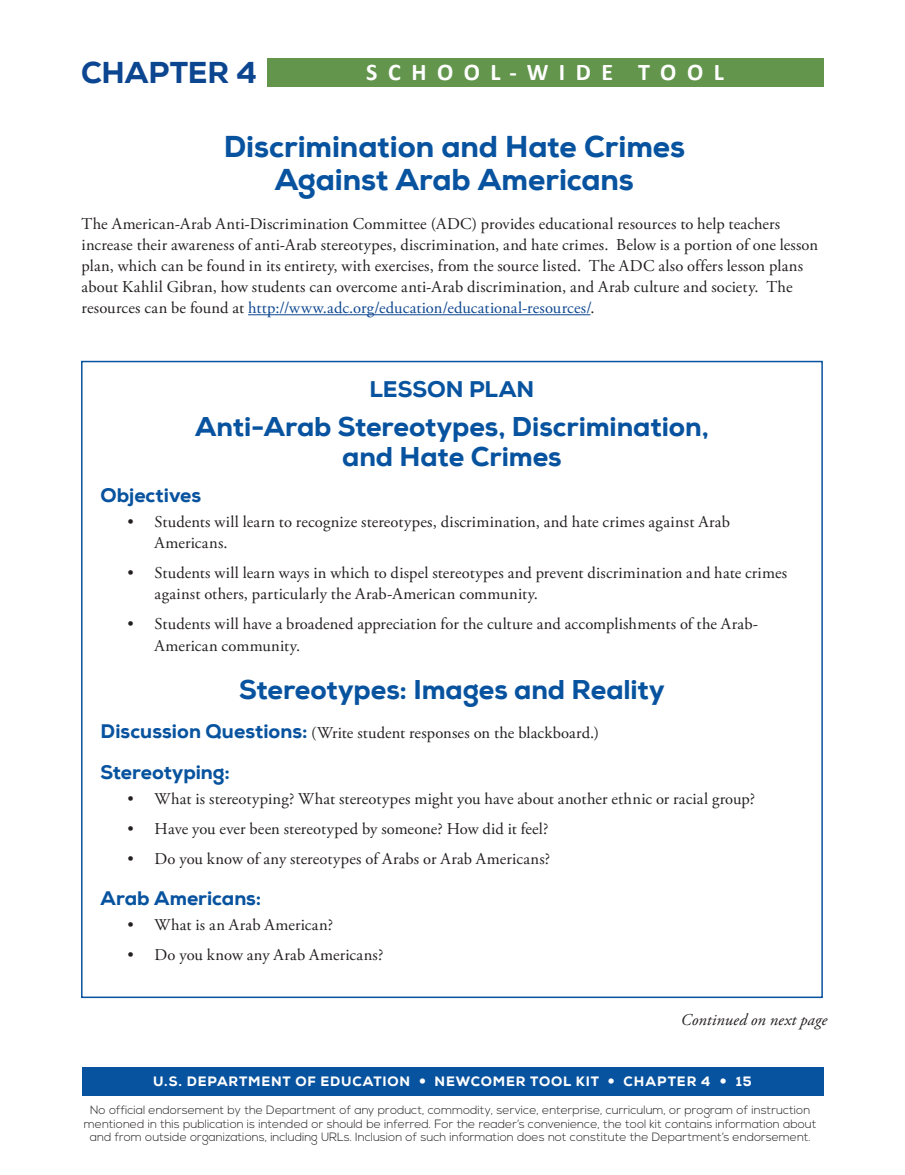
<style>
.page{position:relative;width:905px;height:1175px;background:#fff}
.page>*{position:absolute;margin:0;border:0;box-sizing:border-box;transform-origin:0 0}
.t1{font:800 30px/33px "Nexa";letter-spacing:-.005em;color:#08539f;text-align:center}
.t2{font:800 30px "Nexa";color:#0d4690}
.t3{font:800 27px/30px "Nexa";letter-spacing:-.005em;color:#08539f;text-align:center}
.t4{font:700 24px "Calibri";letter-spacing:.44em;color:#fff}
.t5{font:800 22.5px "Nexa";color:#08539f}
.t6{font:800 19.5px "Nexa";color:#08539f}
.t7{font:16.5px/21px "Adobe Garamond Pro";letter-spacing:.01em;color:#231f20}
.t8{font:italic 16.5px "Adobe Garamond Pro";letter-spacing:.01em;color:#231f20}
.t9{font:800 13.5px "Nexa";letter-spacing:.06em;color:#fff}
.t10{font:800 13.5px "Nexa";letter-spacing:.08em;color:#fff}
.t11{font:300 12px/13.5px "Nexa";color:#231f20;text-align:center}
.s1{color:#0d4690}
</style>
<div class="page">
<div style="left:266px;top:58px;width:557px;height:29px;background:#63954d"></div>
<div style="left:82px;top:1066px;width:741px;height:29px;background:#08539f"></div>
<hr style="left:248px;top:314px;width:342px;height:1px;background:#0d4690">
<h1 class="t2" style="left:81px;top:53px;width:177px">CHAPTER 4</h1>
<h3 class="t4" style="left:366px;top:55px;width:359px">SCHOOL-WIDE TOOL</h3>
<h2 class="t1" style="left:224px;top:130px;width:463px">Discrimination and Hate Crimes<br>Against Arab Americans</h2>
<p class="t7" style="left:82px;top:214px;width:738px">The American-Arab Anti-Discrimination Committee (ADC) provides educational resources to help teachers increase their awareness of anti-Arab stereotypes, discrimination, and hate crimes. Below is a portion of one lesson plan, which can be found in its entirety, with exercises, from the source listed. The ADC also offers lesson plans about Kahlil Gibran, how students can overcome anti-Arab discrimination, and Arab culture and society. The resources can be found at <span class="s1">http://www.adc.org/education/educational-resources/</span>.</p>
<h2 class="t5" style="left:369px;top:375px;width:166px">LESSON PLAN</h2>
<h2 class="t3" style="left:195px;top:411px;width:515px">Anti-Arab Stereotypes, Discrimination, and Hate Crimes</h2>
<h3 class="t6" style="left:100px;top:482px;width:102px">Objectives</h3>
<p class="t7" style="left:154px;top:512px;width:577px;text-indent:-27px">• Students will learn to recognize stereotypes, discrimination, and hate crimes against Arab<br>Americans.</p>
<p class="t7" style="left:154px;top:563px;width:634px;text-indent:-27px">• Students will learn ways in which to dispel stereotypes and prevent discrimination and hate crimes against others, particularly the Arab-American community.</p>
<p class="t7" style="left:154px;top:614px;width:605px;line-height:21.8px;text-indent:-27px">• Students will have a broadened appreciation for the culture and accomplishments of the Arab-<br>American community.</p>
<h2 class="t3" style="left:239px;top:675px;width:426px">Stereotypes: Images and Reality</h2>
<h3 class="t6" style="left:100px;top:719px;width:208px">Discussion Questions:</h3>
<p class="t7" style="left:311px;top:723px;width:289px">(Write student responses on the blackboard.)</p>
<h3 class="t6" style="left:100px;top:759px;width:131px">Stereotyping:</h3>
<p class="t7" style="left:128px;top:789px;width:629px">• What is stereotyping? What stereotypes might you have about another ethnic or racial group?</p>
<p class="t7" style="left:128px;top:819px;width:422px">• Have you ever been stereotyped by someone? How did it feel?</p>
<p class="t7" style="left:128px;top:849px;width:424px">• Do you know of any stereotypes of Arabs or Arab Americans?</p>
<h3 class="t6" style="left:100px;top:885px;width:162px">Arab Americans:</h3>
<p class="t7" style="left:128px;top:915px;width:207px">• What is an Arab American?</p>
<p class="t7" style="left:128px;top:945px;width:257px">• Do you know any Arab Americans?</p>
<p class="t8" style="left:681px;top:1009px;width:148px">Continued on next page</p>
<p class="t9" style="left:153px;top:1073px;width:258px">U.S. DEPARTMENT OF EDUCATION</p>
<p class="t9" style="left:434px;top:1073px;width:166px">NEWCOMER TOOL KIT</p>
<p class="t10" style="left:623px;top:1073px;width:88px">CHAPTER 4</p>
<p class="t9" style="left:736px;top:1073px;width:17px">15</p>
<p class="t11" style="left:84px;top:1103px;width:734px">No official endorsement by the Department of any product, commodity, service, enterprise, curriculum, or program of instruction mentioned in this publication is intended or should be inferred. For the reader’s convenience, the tool kit contains information about and from outside organizations, including URLs. Inclusion of such information does not constitute the Department’s endorsement.</p>
</div>
